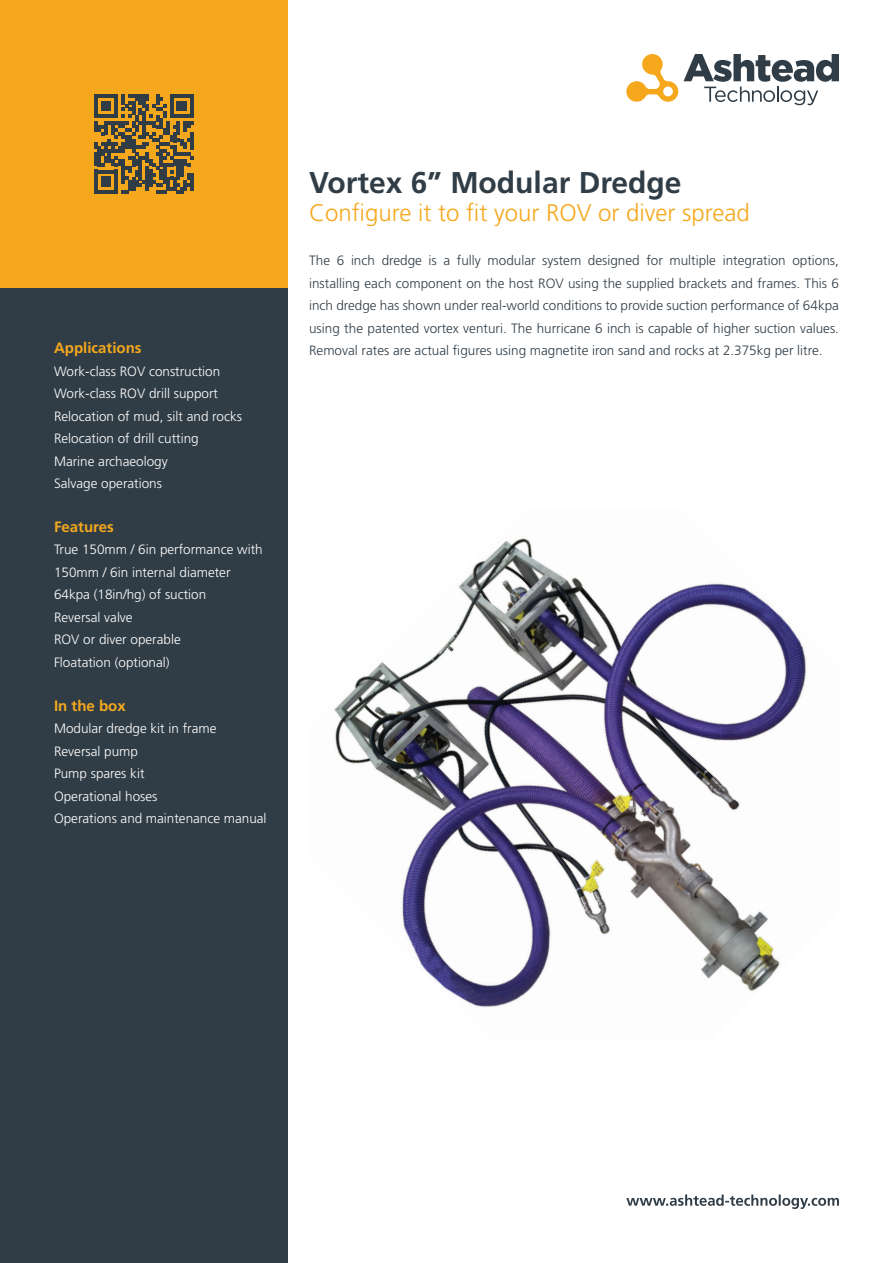
<style>
.page{position:relative;width:893px;height:1263px;background:#fff}
.page>*{position:absolute;margin:0;border:0;box-sizing:border-box;transform-origin:0 0}
.t1{font:700 30px "Frutiger LT Std";color:#303d47}
.t2{font:300 24px "Frutiger LT Std";color:#f5a81c}
.t3{font:700 15px "Frutiger LT Std";color:#f5a81c}
.t4{font:300 13.5px/22.5px "Frutiger LT Std";color:#303d47;text-align:justify}
.t5{font:300 13.5px/22.5px "Frutiger LT Std";color:#fff}
</style>
<div class="page">
<div style="left:0;top:288px;width:288px;height:975px;background:#303d47"></div>
<div style="left:0;top:0;width:288px;height:288px;background:#f5a81c"></div>
<svg style="left:626px;top:54px;width:213px;height:51px"></svg>
<svg style="left:626px;top:1194px;width:213px;height:15px"></svg>
<svg style="left:94px;top:94px;width:100px;height:100px"></svg>
<hr style="left:190px;top:173px;width:4px;height:17px;background:#303d47">
<img style="left:334px;top:538px;width:473px;height:469px">
<p class="t3" style="left:54px;top:339px;width:89px">Applications</p>
<p class="t5" style="left:54px;top:360px;width:168px">Work-class ROV construction</p>
<p class="t5" style="left:54px;top:382px;width:166px">Work-class ROV drill support</p>
<p class="t5" style="left:54px;top:405px;width:190px">Relocation of mud, silt and rocks</p>
<p class="t5" style="left:54px;top:427px;width:146px">Relocation of drill cutting</p>
<p class="t5" style="left:54px;top:450px;width:115px">Marine archaeology</p>
<p class="t5" style="left:54px;top:472px;width:110px">Salvage operations</p>
<p class="t3" style="left:54px;top:518px;width:61px">Features</p>
<p class="t5" style="left:54px;top:539px;width:210px">True 150mm / 6in performance with<br>150mm / 6in internal diameter</p>
<p class="t5" style="left:54px;top:584px;width:154px">64kpa (18in/hg) of suction</p>
<p class="t5" style="left:54px;top:606px;width:80px">Reversal valve</p>
<p class="t5" style="left:54px;top:629px;width:128px">ROV or diver operable</p>
<p class="t5" style="left:54px;top:651px;width:117px">Floatation (optional)</p>
<p class="t3" style="left:54px;top:697px;width:73px">In the box</p>
<p class="t5" style="left:54px;top:717px;width:164px">Modular dredge kit in frame</p>
<p class="t5" style="left:54px;top:740px;width:86px">Reversal pump</p>
<p class="t5" style="left:54px;top:762px;width:92px">Pump spares kit</p>
<p class="t5" style="left:54px;top:785px;width:105px">Operational hoses</p>
<p class="t5" style="left:54px;top:807px;width:214px">Operations and maintenance manual</p>
<p class="t1" style="left:309px;top:165px;width:374px">Vortex 6” Modular Dredge</p>
<p class="t2" style="left:309px;top:200px;width:442px">Configure it to fit your ROV or diver spread</p>
<p class="t4" style="left:309px;top:249px;width:531px">The 6 inch dredge is a fully modular system designed for multiple integration options, installing each component on the host ROV using the supplied brackets and frames. This 6 inch dredge has shown under real-world conditions to provide suction performance of 64kpa using the patented vortex venturi. The hurricane 6 inch is capable of higher suction values.<br>Removal rates are actual figures using magnetite iron sand and rocks at 2.375kg per litre.</p>
</div>
